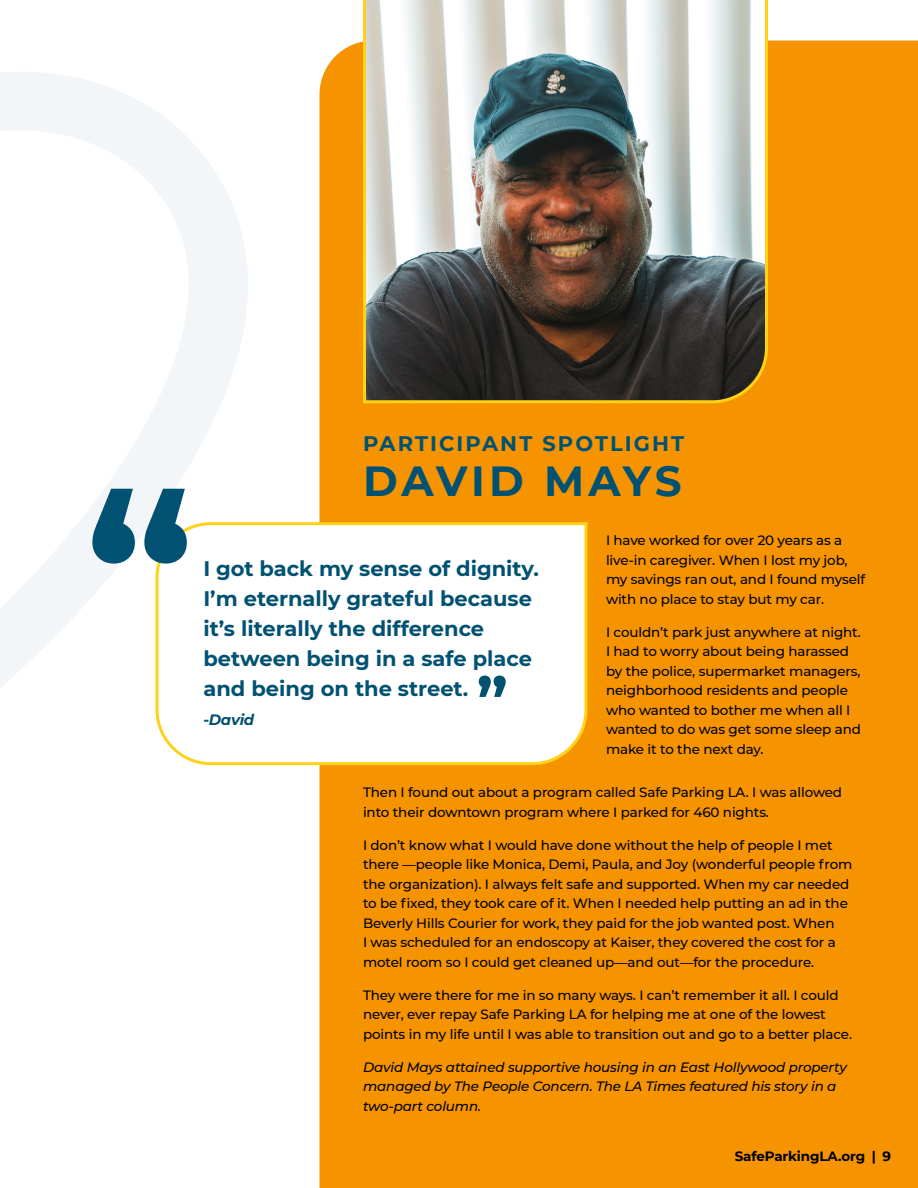
<style>
.page{position:relative;width:918px;height:1188px;background:#fff}
.page>*{position:absolute;margin:0;border:0;box-sizing:border-box;transform-origin:0 0}
.t1{font:700 42px "Montserrat";letter-spacing:.085em;color:#005172}
.t2{font:700 21px/30px "Montserrat";color:#005172}
.t3{font:700 21px "Montserrat";letter-spacing:.1em;color:#005172}
.t4{font:italic 700 15px "Montserrat";letter-spacing:-.02em;color:#005172}
.t5{font:500 13.5px/19.5px "Montserrat";letter-spacing:-.01em;color:#000001}
.t6{font:italic 500 13.5px/19.5px "Montserrat";letter-spacing:-.01em;color:#000001}
.t7{font:700 13.5px "Montserrat";letter-spacing:-.01em;color:#000001}
</style>
<div class="page">
<svg style="left:0;top:72px;width:248px;height:616px"></svg>
<div style="left:320px;top:40px;width:598px;height:1148px;background:#f59400"></div>
<svg style="left:154px;top:521px;width:435px;height:246px"></svg>
<svg style="left:92px;top:489px;width:95px;height:75px"></svg>
<svg style="left:479px;top:676px;width:27px;height:21px"></svg>
<img style="left:362px;top:0;width:408px;height:405px">
<h2 class="t3" style="left:363px;top:428px;width:323px">PARTICIPANT SPOTLIGHT</h2>
<h1 class="t1" style="left:363px;top:450px;width:320px">DAVID MAYS</h1>
<h2 class="t2" style="left:203px;top:553px;width:337px">I got back my sense of dignity.<br>I’m eternally grateful because it’s literally the difference between being in a safe place and being on the street.</h2>
<p class="t4" style="left:203px;top:708px;width:52px">-David</p>
<p class="t5" style="left:606px;top:530px;width:261px">I have worked for over 20 years as a live-in caregiver. When I lost my job, my savings ran out, and I found myself with no place to stay but my car.</p>
<p class="t5" style="left:606px;top:622px;width:257px">I couldn’t park just anywhere at night.<br>I had to worry about being harassed by the police, supermarket managers, neighborhood residents and people who wanted to bother me when all I wanted to do was get some sleep and make it to the next day.</p>
<p class="t5" style="left:363px;top:782px;width:481px">Then I found out about a program called Safe Parking LA. I was allowed into their downtown program where I parked for 460 nights.</p>
<p class="t5" style="left:363px;top:835px;width:491px">I don’t know what I would have done without the help of people I met there —people like Monica, Demi, Paula, and Joy (wonderful people from the organization). I always felt safe and supported. When my car needed to be fixed, they took care of it. When I needed help putting an ad in the Beverly Hills Courier for work, they paid for the job wanted post. When<br>I was scheduled for an endoscopy at Kaiser, they covered the cost for a motel room so I could get cleaned up—and out—for the procedure.</p>
<p class="t5" style="left:363px;top:985px;width:491px">They were there for me in so many ways. I can’t remember it all. I could never, ever repay Safe Parking LA for helping me at one of the lowest points in my life until I was able to transition out and go to a better place.</p>
<p class="t6" style="left:363px;top:1057px;width:486px">David Mays attained supportive housing in an East Hollywood property managed by The People Concern. The LA Times featured his story in a two-part column.</p>
<p class="t7" style="left:735px;top:1146px;width:158px">SafeParkingLA.org | 9</p>
</div>
